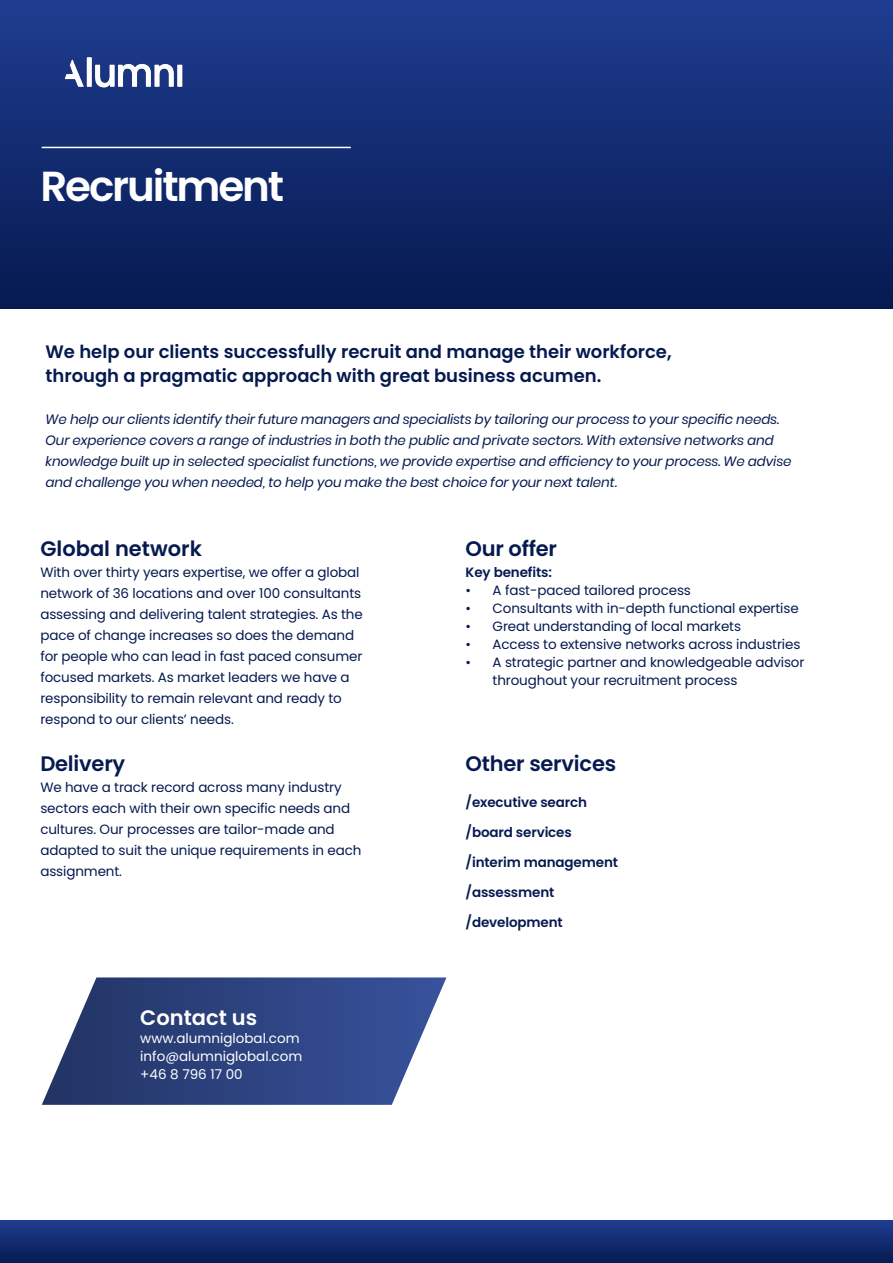
<style>
.page{position:relative;width:893px;height:1263px;background:#fff}
.page>*{position:absolute;margin:0;border:0;box-sizing:border-box;transform-origin:0 0}
.t1{font:600 42px "Poppins";letter-spacing:-.05em;color:#fff}
.t2{font:600 21px "Poppins";letter-spacing:-.01em;color:#061a50}
.t3{font:600 21px "Poppins";color:#fff}
.t4{font:600 18px/24px "Poppins";color:#061a50}
.t5{font:13.5px/21px "Poppins";letter-spacing:-.01em;color:#061a50}
.t6{font:italic 13.5px/21px "Poppins";letter-spacing:-.01em;color:#061a50}
.t7{font:600 13.5px "Poppins";letter-spacing:-.01em;color:#061a50}
.t8{font:13.5px/18px "Poppins";color:#fff}
</style>
<div class="page">
<div style="left:0;top:0;width:893px;height:308px;background:linear-gradient(to bottom,#1f3d91,#061a51)"></div>
<div style="left:0;top:1220px;width:893px;height:43px;background:linear-gradient(to bottom,#1f3d91,#071b51)"></div>
<hr style="left:42px;top:147px;width:309px;height:1px;background:#fff">
<img style="left:46px;top:43px;width:155px;height:65px">
<svg style="left:42px;top:977px;width:404px;height:128px;background:#495c91"></svg>
<p class="t1" style="left:40px;top:162px;width:245px">Recruitment</p>
<p class="t4" style="left:46px;top:339px;width:628px">We help our clients successfully recruit and manage their workforce, through a pragmatic approach with great business acumen.</p>
<p class="t6" style="left:46px;top:408px;width:747px">We help our clients identify their future managers and specialists by tailoring our process to your specific needs.<br>Our experience covers a range of industries in both the public and private sectors. With extensive networks and knowledge built up in selected specialist functions, we provide expertise and efficiency to your process. We advise and challenge you when needed, to help you make the best choice for your next talent.</p>
<p class="t2" style="left:40px;top:536px;width:163px">Global network</p>
<p class="t5" style="left:40px;top:561px;width:324px">With over thirty years expertise, we offer a global network of 36 locations and over 100 consultants assessing and delivering talent strategies. As the pace of change increases so does the demand for people who can lead in fast paced consumer focused markets. As market leaders we have a responsibility to remain relevant and ready to respond to our clients’ needs.</p>
<p class="t2" style="left:40px;top:751px;width:86px">Delivery</p>
<p class="t5" style="left:40px;top:776px;width:323px">We have a track record across many industry sectors each with their own specific needs and cultures. Our processes are tailor-made and adapted to suit the unique requirements in each assignment.</p>
<p class="t3" style="left:140px;top:1006px;width:118px">Contact us</p>
<p class="t8" style="left:140px;top:1029px;width:163px">www.alumniglobal.com info@alumniglobal.com</p>
<p class="t8" style="left:140px;top:1065px;width:104px">+46 8 796 17 00</p>
<p class="t2" style="left:466px;top:536px;width:93px">Our offer</p>
<p class="t7" style="left:466px;top:564px;width:88px">Key benefits:</p>
<p class="t5" style="left:466px;top:579px;width:227px">• A fast-paced tailored process</p>
<p class="t5" style="left:466px;top:597px;width:335px">• Consultants with in-depth functional expertise</p>
<p class="t5" style="left:466px;top:615px;width:277px">• Great understanding of local markets</p>
<p class="t5" style="left:466px;top:633px;width:336px">• Access to extensive networks across industries</p>
<p class="t5" style="left:493px;top:653px;width:313px;line-height:18px;text-indent:-27px">• A strategic partner and knowledgeable advisor throughout your recruitment process</p>
<p class="t2" style="left:466px;top:751px;width:152px">Other services</p>
<p class="t7" style="left:466px;top:794px;width:123px">/executive search</p>
<p class="t7" style="left:466px;top:824px;width:108px">/board services</p>
<p class="t7" style="left:466px;top:854px;width:154px">/interim management</p>
<p class="t7" style="left:466px;top:884px;width:90px">/assessment</p>
<p class="t7" style="left:466px;top:914px;width:99px">/development</p>
</div>
